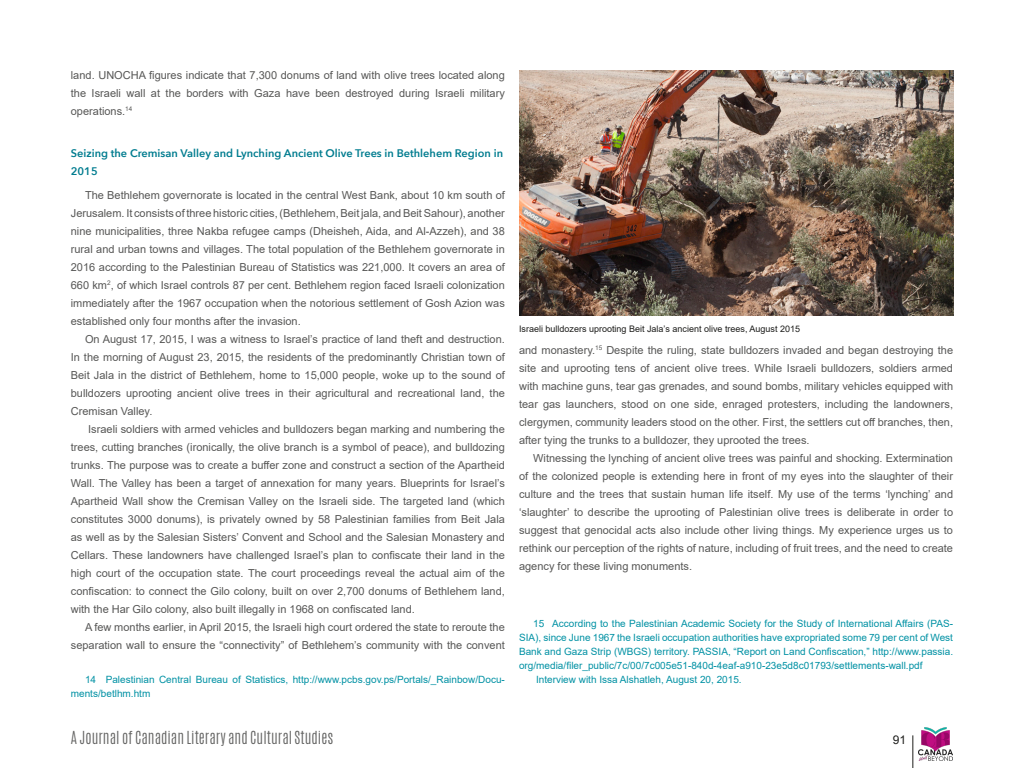
<style>
.page{position:relative;width:1024px;height:768px;background:#fff}
.page>*{position:absolute;margin:0;border:0;box-sizing:border-box;transform-origin:0 0}
.t1{font:300 15px "Antonio";color:#646463}
.t2{font:12px "Arial";color:#1d1d1b}
.TEXTO{font:11px/18px "Arial";color:#575756;text-align:justify}
._1{font:600 11px/18px "Avenir Next";color:#007c8f}
.NOTA{font:10px/14px "Arial";color:#0091a4}
.PIE_DE{font:9px "Arial";color:#1d1d1b}
</style>
<div class="page">
<hr style="left:912px;top:735px;width:1px;height:33px;background:#1d1d1b">
<img style="left:918px;top:727px;width:35px;height:34px">
<img style="left:519px;top:71px;width:434px;height:244px">
<p class="TEXTO" style="left:71px;top:66px;width:435px">land. UNOCHA figures indicate that 7,300 donums of land with olive trees located along the Israeli wall at the borders with Gaza have been destroyed during Israeli military operations.<sup>14</sup></p>
<p class="_1" style="left:71px;top:144px;width:434px">Seizing the Cremisan Valley and Lynching Ancient Olive Trees in Bethlehem Region in<br>2015</p>
<p class="TEXTO" style="left:71px;top:186px;width:436px;text-indent:14px">The Bethlehem governorate is located in the central West Bank, about 10 km south of Jerusalem. It consists of three historic cities, (Bethlehem, Beit jala, and Beit Sahour), another nine municipalities, three Nakba refugee camps (Dheisheh, Aida, and Al-Azzeh), and 38 rural and urban towns and villages. The total population of the Bethlehem governorate in 2016 according to the Palestinian Bureau of Statistics was 221,000. It covers an area of 660 km<sup>2</sup>, of which Israel controls 87 per cent. Bethlehem region faced Israeli colonization immediately after the 1967 occupation when the notorious settlement of Gosh Azion was established only four months after the invasion.</p>
<p class="TEXTO" style="left:71px;top:330px;width:436px;text-indent:14px">On August 17, 2015, I was a witness to Israel’s practice of land theft and destruction.<br>In the morning of August 23, 2015, the residents of the predominantly Christian town of Beit Jala in the district of Bethlehem, home to 15,000 people, woke up to the sound of bulldozers uprooting ancient olive trees in their agricultural and recreational land, the Cremisan Valley.</p>
<p class="TEXTO" style="left:71px;top:420px;width:435px;text-indent:17px">Israeli soldiers with armed vehicles and bulldozers began marking and numbering the trees, cutting branches (ironically, the olive branch is a symbol of peace), and bulldozing trunks. The purpose was to create a buffer zone and construct a section of the Apartheid Wall. The Valley has been a target of annexation for many years. Blueprints for Israel’s Apartheid Wall show the Cremisan Valley on the Israeli side. The targeted land (which constitutes 3000 donums), is privately owned by 58 Palestinian families from Beit Jala as well as by the Salesian Sisters’ Convent and School and the Salesian Monastery and Cellars. These landowners have challenged Israel’s plan to confiscate their land in the high court of the occupation state. The court proceedings reveal the actual aim of the confiscation: to connect the Gilo colony, built on over 2,700 donums of Bethlehem land, with the Har Gilo colony, also built illegally in 1968 on confiscated land.</p>
<p class="TEXTO" style="left:71px;top:618px;width:435px;text-align:right">A few months earlier, in April 2015, the Israeli high court ordered the state to reroute the separation wall to ensure the “connectivity” of Bethlehem’s community with the convent</p>
<p class="NOTA" style="left:71px;top:672px;width:435px;text-indent:14px">14 Palestinian Central Bureau of Statistics, http://www.pcbs.gov.ps/Portals/_Rainbow/Docu&shy;ments/betlhm.htm</p>
<p class="PIE_DE" style="left:519px;top:322px;width:282px">Israeli bulldozers uprooting Beit Jala’s ancient olive trees, August 2015</p>
<p class="TEXTO" style="left:519px;top:341px;width:435px">and monastery.<sup>15</sup> Despite the ruling, state bulldozers invaded and began destroying the site and uprooting tens of ancient olive trees. While Israeli bulldozers, soldiers armed with machine guns, tear gas grenades, and sound bombs, military vehicles equipped with tear gas launchers, stood on one side, enraged protesters, including the landowners, clergymen, community leaders stood on the other. First, the settlers cut off branches, then, after tying the trunks to a bulldozer, they uprooted the trees.</p>
<p class="TEXTO" style="left:519px;top:449px;width:436px;text-indent:14px">Witnessing the lynching of ancient olive trees was painful and shocking. Extermination of the colonized people is extending here in front of my eyes into the slaughter of their culture and the trees that sustain human life itself. My use of the terms ‘lynching’ and ‘slaughter’ to describe the uprooting of Palestinian olive trees is deliberate in order to suggest that genocidal acts also include other living things. My experience urges us to rethink our perception of the rights of nature, including of fruit trees, and the need to create agency for these living monuments.</p>
<p class="NOTA" style="left:519px;top:616px;width:435px;text-align:justify;text-indent:14px">15 According to the Palestinian Academic Society for the Study of International Affairs (PAS-SIA), since June 1967 the Israeli occupation authorities have expropriated some 79 per cent of West Bank and Gaza Strip (WBGS) territory. PASSIA, “Report on Land Confiscation,” http://www.passia. org/media/filer_public/7c/00/7c005e51-840d-4eaf-a910-23e5d8c01793/settlements-wall.pdf</p>
<p class="NOTA" style="left:536px;top:672px;width:207px">Interview with Issa Alshatleh, August 20, 2015.</p>
<h1 class="t1" style="left:71px;top:727px;width:264px">A Journal of Canadian Literary and Cultural Studies</h1>
<p class="t2" style="left:893px;top:732px;width:15px">91</p>
</div>
